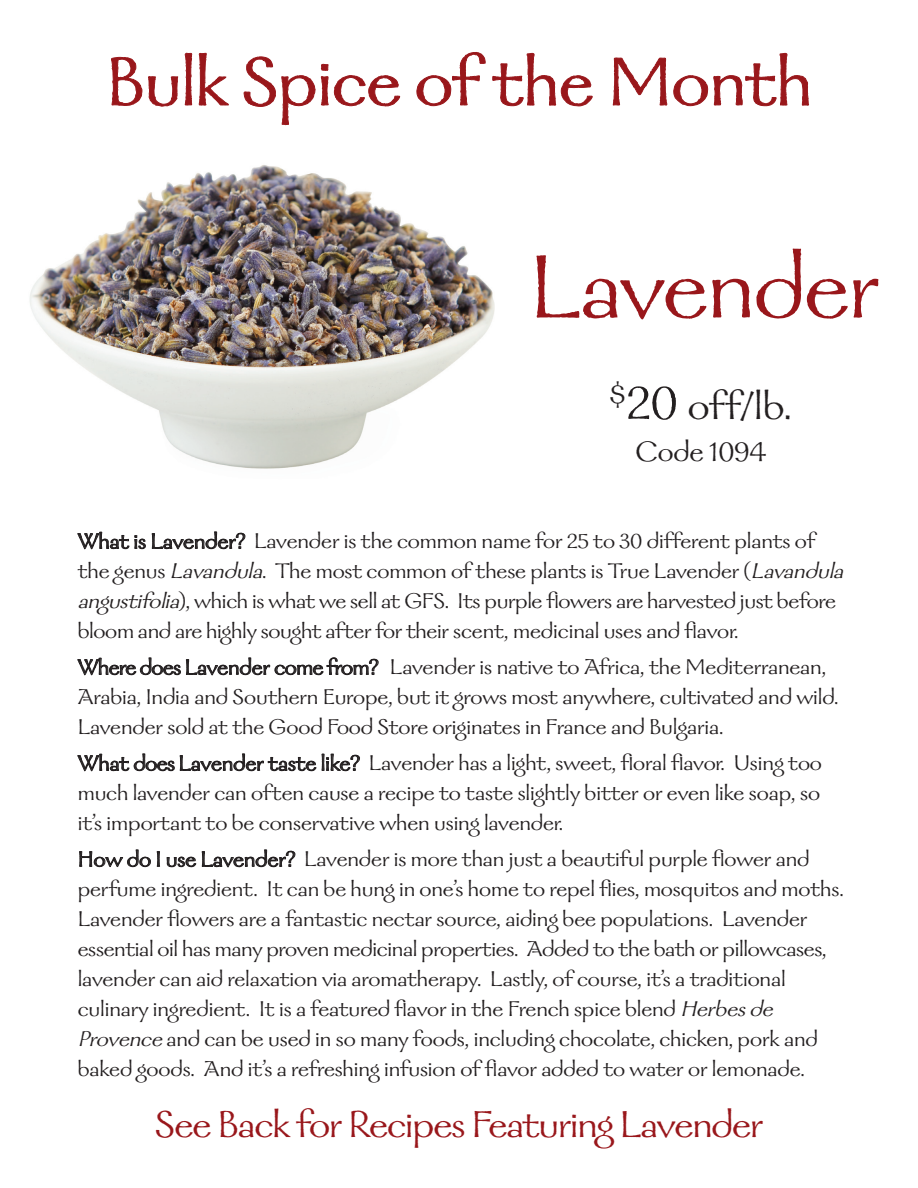
<style>
.page{position:relative;width:918px;height:1188px;background:#fff}
.page>*{position:absolute;margin:0;border:0;box-sizing:border-box;transform-origin:0 0}
.t1{font:100.5px "Galahad";letter-spacing:-.01em;color:#99171b}
.t2{font:76.05px "Galahad";color:#99171b}
.t3{font:43.5px "Galahad";color:#231f20}
.t4{font:42px "Galahad";letter-spacing:-.02em;color:#99171b}
.t5{font:31.5px "Galahad";color:#231f20}
.t6{font:24px/30px "Galahad";color:#231f20}
.s1{font-size:54px}
.s2{font-style:italic}
</style>
<div class="page">
<svg style="left:77px;top:531px;width:169px;height:19px"></svg>
<svg style="left:77px;top:657px;width:302px;height:19px"></svg>
<svg style="left:77px;top:753px;width:283px;height:19px"></svg>
<svg style="left:79px;top:849px;width:81px;height:19px"></svg>
<svg style="left:166px;top:849px;width:130px;height:19px"></svg>
<img style="left:30px;top:165px;width:465px;height:304px">
<svg style="left:111px;top:56px;width:67px;height:51px"></svg>
<svg style="left:184px;top:52px;width:44px;height:54px"></svg>
<svg style="left:243px;top:56px;width:157px;height:69px"></svg>
<svg style="left:416px;top:52px;width:176px;height:55px"></svg>
<svg style="left:613px;top:57px;width:54px;height:49px"></svg>
<svg style="left:673px;top:52px;width:136px;height:55px"></svg>
<p class="t2" style="left:106px;top:44px;width:707px">Bulk Spice of the Month</p>
<p class="t1" style="left:529px;top:236px;width:351px">Lavender</p>
<p class="t3" style="left:610px;top:384px;width:184px"><sup>$</sup><span class="s1">20</span> off/lb.</p>
<p class="t5" style="left:635px;top:435px;width:132px">Code 1094</p>
<p class="t6" style="left:78px;top:527px;width:772px">What is Lavender? Lavender is the common name for 25 to 30 different plants of the genus <span class="s2">Lavandula</span>. The most common of these plants is True Lavender (<span class="s2">Lavandula angustifolia</span>), which is what we sell at GFS. Its purple flowers are harvested just before bloom and are highly sought after for their scent, medicinal uses and flavor.</p>
<p class="t6" style="left:78px;top:653px;width:762px">Where does Lavender come from? Lavender is native to Africa, the Mediterranean,<br>Arabia, India and Southern Europe, but it grows most anywhere, cultivated and wild.<br>Lavender sold at the Good Food Store originates in France and Bulgaria.</p>
<p class="t6" style="left:78px;top:749px;width:746px;text-align:justify">What does Lavender taste like? Lavender has a light, sweet, floral flavor. Using too much lavender can often cause a recipe to taste slightly bitter or even like soap, so it’s important to be conservative when using lavender.</p>
<p class="t6" style="left:78px;top:845px;width:768px">How do I use Lavender? Lavender is more than just a beautiful purple flower and perfume ingredient. It can be hung in one’s home to repel flies, mosquitos and moths.<br>Lavender flowers are a fantastic nectar source, aiding bee populations. Lavender essential oil has many proven medicinal properties. Added to the bath or pillowcases, lavender can aid relaxation via aromatherapy. Lastly, of course, it’s a traditional culinary ingredient. It is a featured flavor in the French spice blend <span class="s2">Herbesde Provence</span> and can be used in so many foods, including chocolate, chicken, pork and baked goods. And it’s a refreshing infusion of flavor added to water or lemonade.</p>
<p class="t4" style="left:155px;top:1103px;width:610px">See Back for Recipes Featuring Lavender</p>
</div>
